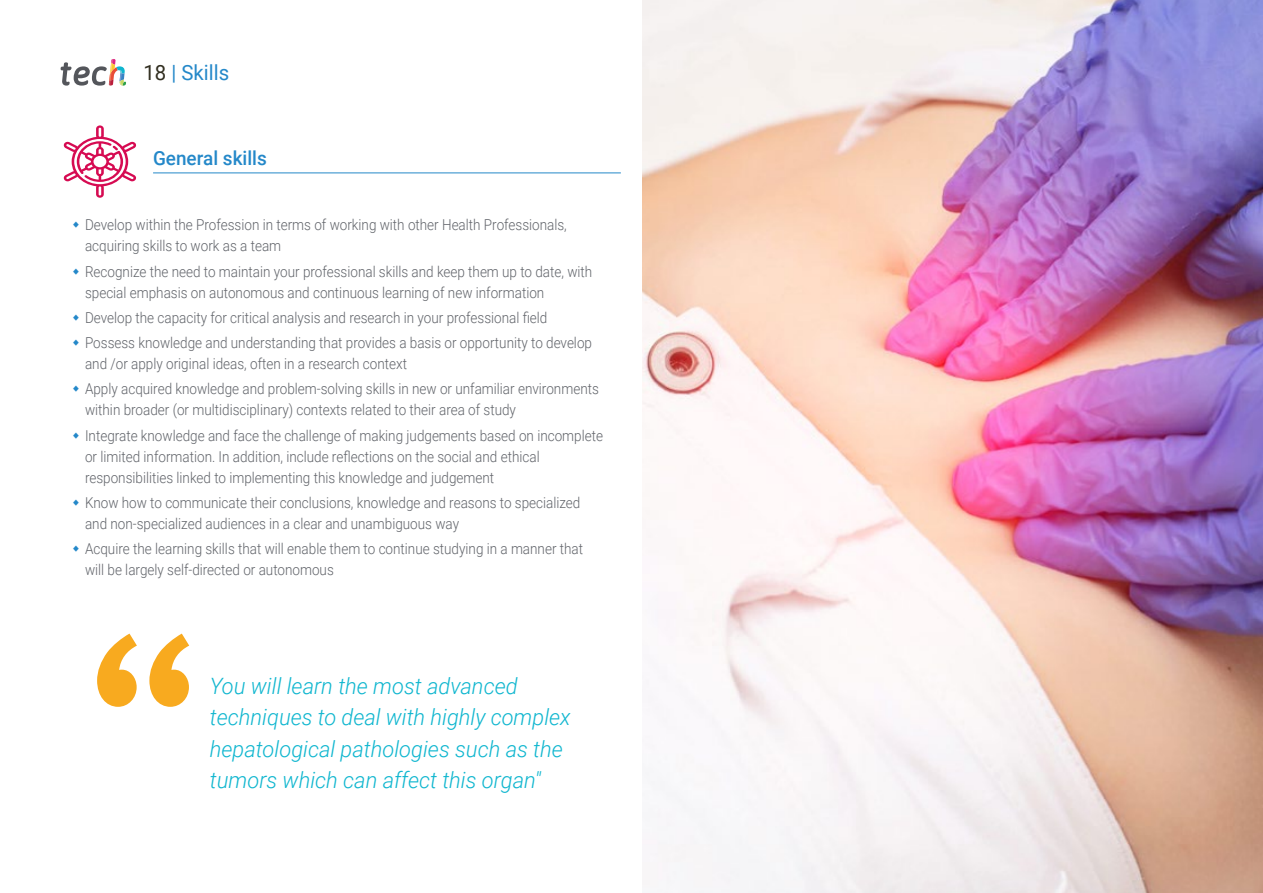
<style>
.page{position:relative;width:1263px;height:893px;background:#fff}
.page>*{position:absolute;margin:0;border:0;box-sizing:border-box;transform-origin:0 0}
.t1{font:italic 300 22.5px/31.5px "Roboto";color:#0fb6cf}
.t2{font:21px "Roboto";color:#2488c9}
.t3{font:500 19.5px "Roboto";color:#2488c9}
.t4{font:300 15px/21px "Roboto";color:#61646a;scale:.9 1}
.s1{color:#312e20}
</style>
<div class="page">
<hr style="left:153px;top:173px;width:468px;height:1px;background:#2488c9">
<svg style="left:63px;top:125px;width:73px;height:73px"></svg>
<img style="left:642px;top:0;width:621px;height:893px">
<svg style="left:61px;top:59px;width:65px;height:27px"></svg>
<svg style="left:97px;top:634px;width:92px;height:73px"></svg>
<h2 class="t2" style="left:144px;top:57px;width:87px"><span class="s1">18</span> | Skills</h2>
<h3 class="t3" style="left:153px;top:144px;width:115px">General skills</h3>
<p class="t4" style="left:85px;top:214px;width:537px">Develop within the Profession in terms of working with other Health Professionals, acquiring skills to work as a team</p>
<p class="t4" style="left:85px;top:260px;width:565px">Recognize the need to maintain your professional skills and keep them up to date, with special emphasis on autonomous and continuous learning of new information</p>
<p class="t4" style="left:85px;top:304px;width:565px;line-height:25.2px">Develop the capacity for critical analysis and research in your professional field<br>Possess knowledge and understanding that provides a basis or opportunity to develop</p>
<p class="t4" style="left:85px;top:351px;width:572px;line-height:25.2px">and /or apply original ideas, often in a research context<br>Apply acquired knowledge and problem-solving skills in new or unfamiliar environments</p>
<p class="t4" style="left:85px;top:397px;width:577px;line-height:25.2px">within broader (or multidisciplinary) contexts related to their area of study<br>Integrate knowledge and face the challenge of making judgements based on incomplete</p>
<p class="t4" style="left:85px;top:445px;width:507px">or limited information. In addition, include reflections on the social and ethical responsibilities linked to implementing this knowledge and judgement</p>
<p class="t4" style="left:85px;top:491px;width:552px">Know how to communicate their conclusions, knowledge and reasons to specialized and non-specialized audiences in a clear and unambiguous way</p>
<p class="t4" style="left:85px;top:538px;width:555px">Acquire the learning skills that will enable them to continue studying in a manner that will be largely self-directed or autonomous</p>
<h1 class="t1" style="left:210px;top:669px;width:362px">You will learn the most advanced techniques to deal with highly complex hepatological pathologies such as the tumors which can affect this organ"</h1>
</div>
